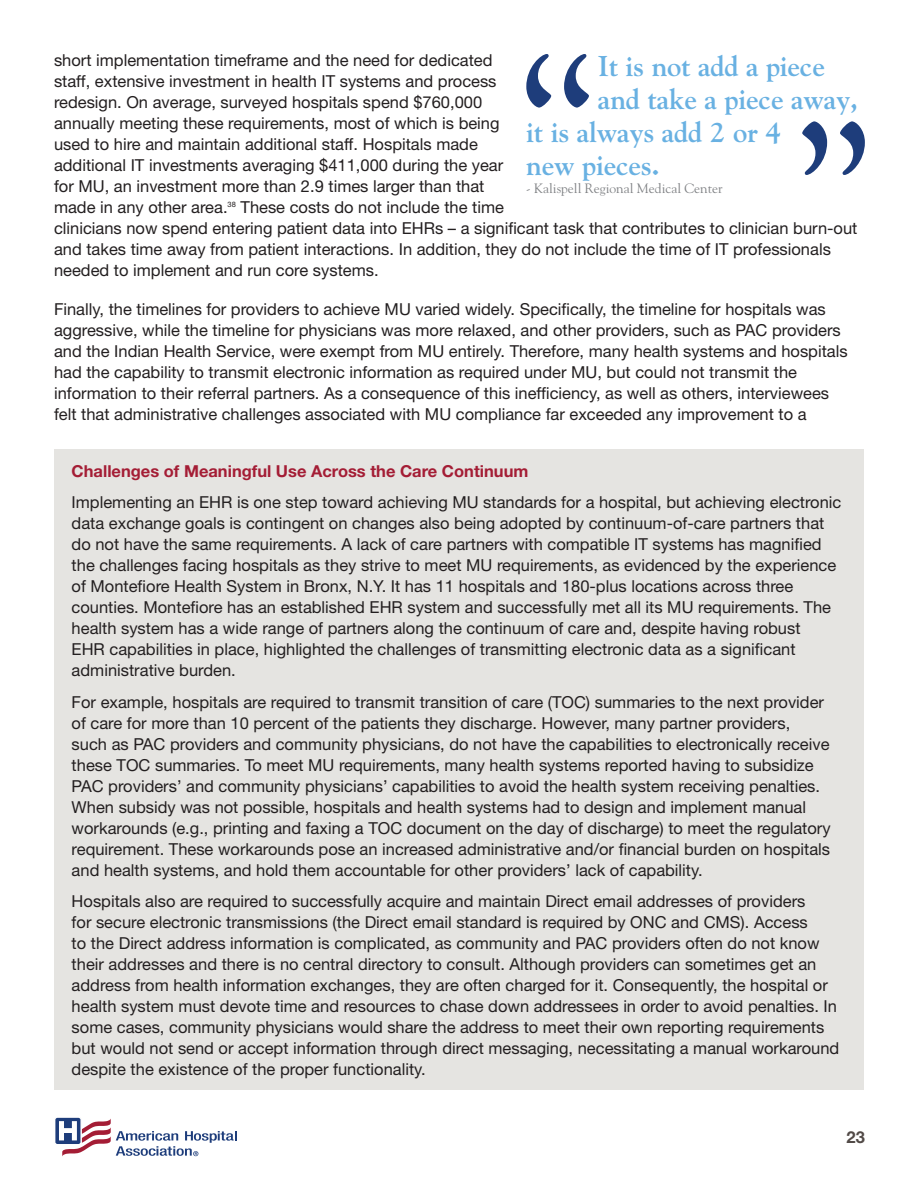
<style>
.page{position:relative;width:918px;height:1188px;background:#fff}
.page>*{position:absolute;margin:0;border:0;box-sizing:border-box;transform-origin:0 0}
.t1{font:700 28.5px "Goudy";letter-spacing:-.01em;color:#69b1e2}
.t2{font:16.5px/21px "Helvetica Neue LT Std";color:#231f20}
.t3{font:700 16.5px "Helvetica Neue LT Std";color:#a41d35}
.t4{font:700 16.5px "Helvetica Neue LT Std";color:#524a47}
.t5{font:13.5px "Goudy";color:#808285}
</style>
<div class="page">
<svg style="left:55px;top:1117px;width:182px;height:40px"></svg>
<div style="left:54px;top:450px;width:810px;height:640px;background:#e5e4e1"></div>
<svg style="left:802px;top:121px;width:63px;height:54px"></svg>
<svg style="left:526px;top:54px;width:63px;height:54px"></svg>
<p class="t2" style="left:54px;top:49px;width:805px">short implementation timeframe and the need for dedicated<br>staff, extensive investment in health IT systems and process<br>redesign. On average, surveyed hospitals spend $760,000<br>annually meeting these requirements, most of which is being<br>used to hire and maintain additional staff. Hospitals made<br>additional IT investments averaging $411,000 during the year<br>for MU, an investment more than 2.9 times larger than that<br>made in any other area.<sup>38</sup> These costs do not include the time<br>clinicians now spend entering patient data into EHRs – a significant task that contributes to clinician burn-out and takes time away from patient interactions. In addition, they do not include the time of IT professionals needed to implement and run core systems.</p>
<p class="t2" style="left:54px;top:298px;width:795px">Finally, the timelines for providers to achieve MU varied widely. Specifically, the timeline for hospitals was aggressive, while the timeline for physicians was more relaxed, and other providers, such as PAC providers and the Indian Health Service, were exempt from MU entirely. Therefore, many health systems and hospitals had the capability to transmit electronic information as required under MU, but could not transmit the information to their referral partners. As a consequence of this inefficiency, as well as others, interviewees felt that administrative challenges associated with MU compliance far exceeded any improvement to a</p>
<h1 class="t1" style="left:598px;top:49px;width:229px">It is not add a piece</h1>
<h1 class="t1" style="left:598px;top:82px;width:261px">and take a piece away,</h1>
<h1 class="t1" style="left:526px;top:115px;width:257px">it is always add 2 or 4</h1>
<h1 class="t1" style="left:526px;top:148px;width:135px">new pieces.</h1>
<p class="t5" style="left:526px;top:180px;width:198px">- Kalispell Regional Medical Center</p>
<p class="t3" style="left:72px;top:460px;width:458px">Challenges of Meaningful Use Across the Care Continuum</p>
<p class="t2" style="left:72px;top:491px;width:771px">Implementing an EHR is one step toward achieving MU standards for a hospital, but achieving electronic data exchange goals is contingent on changes also being adopted by continuum-of-care partners that do not have the same requirements. A lack of care partners with compatible IT systems has magnified the challenges facing hospitals as they strive to meet MU requirements, as evidenced by the experience of Montefiore Health System in Bronx, N.Y. It has 11 hospitals and 180-plus locations across three counties. Montefiore has an established EHR system and successfully met all its MU requirements. The health system has a wide range of partners along the continuum of care and, despite having robust<br>EHR capabilities in place, highlighted the challenges of transmitting electronic data as a significant administrative burden.</p>
<p class="t2" style="left:72px;top:691px;width:761px">For example, hospitals are required to transmit transition of care (TOC) summaries to the next provider of care for more than 10 percent of the patients they discharge. However, many partner providers,<br>such as PAC providers and community physicians, do not have the capabilities to electronically receive these TOC summaries. To meet MU requirements, many health systems reported having to subsidize PAC providers’ and community physicians’ capabilities to avoid the health system receiving penalties.<br>When subsidy was not possible, hospitals and health systems had to design and implement manual workarounds (e.g., printing and faxing a TOC document on the day of discharge) to meet the regulatory requirement. These workarounds pose an increased administrative and/or financial burden on hospitals and health systems, and hold them accountable for other providers’ lack of capability.</p>
<p class="t2" style="left:72px;top:891px;width:769px">Hospitals also are required to successfully acquire and maintain Direct email addresses of providers<br>for secure electronic transmissions (the Direct email standard is required by ONC and CMS). Access<br>to the Direct address information is complicated, as community and PAC providers often do not know their addresses and there is no central directory to consult. Although providers can sometimes get an address from health information exchanges, they are often charged for it. Consequently, the hospital or health system must devote time and resources to chase down addressees in order to avoid penalties. In some cases, community physicians would share the address to meet their own reporting requirements but would not send or accept information through direct messaging, necessitating a manual workaround despite the existence of the proper functionality.</p>
<p class="t4" style="left:847px;top:1127px;width:20px">23</p>
</div>
